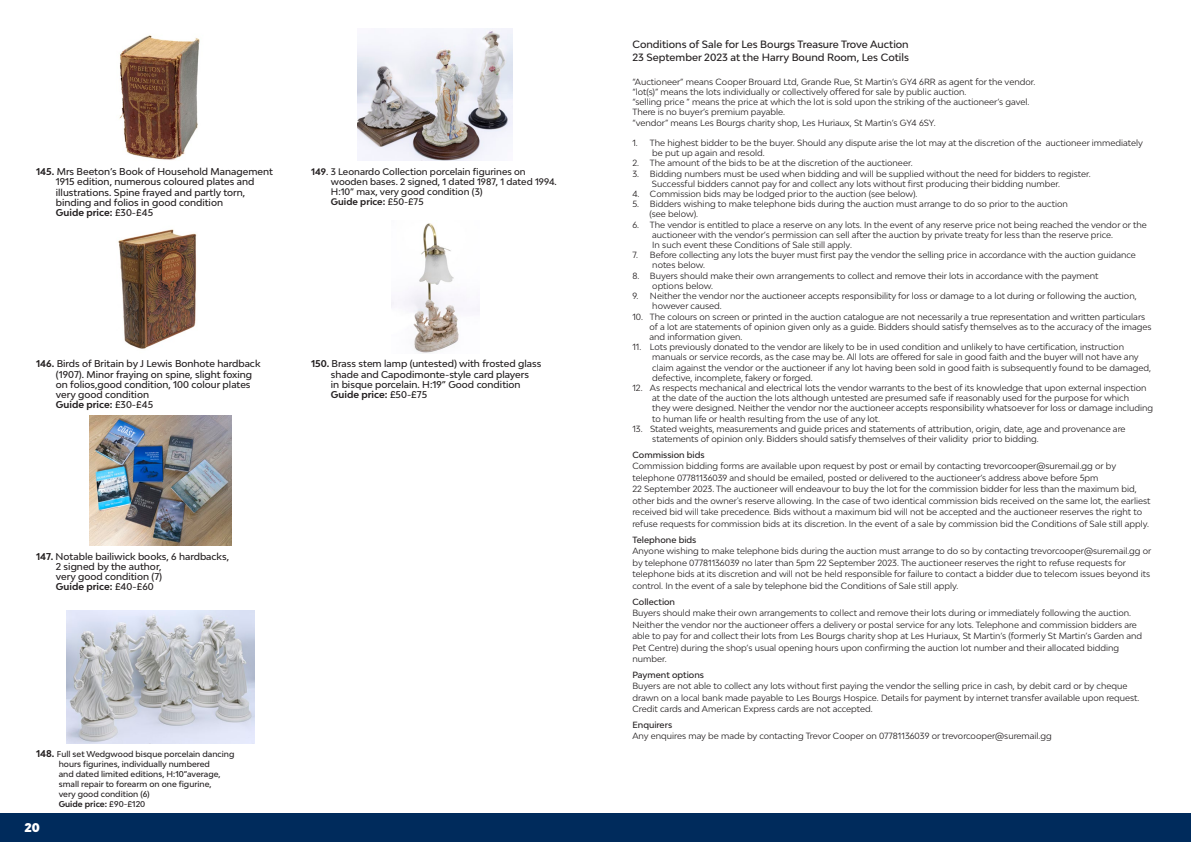
<style>
.page{position:relative;width:1191px;height:842px;background:#fff}
.page>*{position:absolute;margin:0;border:0;box-sizing:border-box;transform-origin:0 0}
.t1{font:900 12px "Bw Modelica";color:#fff}
.t2{font:500 10px/13.4px "Bw Modelica";color:#231f20}
.t3{font:500 9.4px/10.3px "Bw Modelica";color:#231f20}
.t4{font:500 9px/10px "Bw Modelica";color:#231f20}
.t5{font:8.5px/10.2px "Bw Modelica";color:#231f20}
.t6{font:500 8.5px "Bw Modelica";color:#231f20}
.t7{font:500 8px/10px "Bw Modelica";color:#231f20}
.s1{font-weight:700}
.s2{font-weight:700;font-size:9.4px}
</style>
<div class="page">
<div style="left:0;top:814px;width:1191px;height:28px;background:#002b5c"></div>
<img style="left:119px;top:35px;width:81px;height:125px">
<img style="left:357px;top:28px;width:156px;height:133px">
<img style="left:118px;top:229px;width:79px;height:120px">
<img style="left:391px;top:223px;width:88px;height:130px">
<img style="left:89px;top:416px;width:142px;height:130px">
<img style="left:66px;top:611px;width:188px;height:132px">
<p class="t3" style="left:56px;top:166px;width:219px;text-indent:-20px"><span class="s1">145.</span> Mrs Beeton’s Book of Household Management 1915 edition, numerous coloured plates and illustrations. Spine frayed and partly torn, binding and folios in good condition<br><span class="s1">Guide price:</span> £30-£45</p>
<p class="t4" style="left:331px;top:166px;width:227px;text-indent:-20px"><span class="s1">149</span>. 3 Leonardo Collection porcelain figurines on wooden bases. 2 signed, 1 dated 1987, 1 dated 1994.<br>H:10” max, very good condition (3)<br><span class="s1">Guide price:</span> £50-£75</p>
<p class="t3" style="left:56px;top:358px;width:206px;text-indent:-20px"><span class="s1">146.</span> Birds of Britain by J Lewis Bonhote hardback (1907). Minor fraying on spine, slight foxing on folios,good condition, 100 colour plates very good condition<br><span class="s1">Guide price:</span> £30-£45</p>
<p class="t3" style="left:331px;top:358px;width:212px;text-indent:-20px"><span class="s1">150.</span> Brass stem lamp (untested) with frosted glass shade and Capodimonte-style card players<br>in bisque porcelain. H:19” Good condition <span class="s1">Guide price:</span> £50-£75</p>
<p class="t3" style="left:56px;top:551px;width:175px;text-indent:-20px"><span class="s1">147.</span> Notable bailiwick books, 6 hardbacks,<br>2 signed by the author,<br>very good condition (7)<br><span class="s1">Guide price:</span> £40-£60</p>
<p class="t7" style="left:59px;top:749px;width:177px;text-indent:-23px"><span class="s2">148.</span> Full set Wedgwood bisque porcelain dancing hours figurines, individually numbered<br>and dated limited editions, H:10”average, small repair to forearm on one figurine,<br>very good condition (6)<br><span class="s1">Guide price:</span> £90-£120</p>
<h1 class="t1" style="left:24px;top:820px;width:17px">20</h1>
<p class="t2" style="left:632px;top:37px;width:278px">Conditions of Sale for Les Bourgs Treasure Trove Auction<br>23 September 2023 at the Harry Bound Room, Les Cotils</p>
<p class="t5" style="left:632px;top:76px;width:404px">“Auctioneer” means Cooper Brouard Ltd, Grande Rue, St Martin’s GY4 6RR as agent for the vendor. “lot(s)” means the lots individually or collectively offered for sale by public auction.<br>“selling price ” means the price at which the lot is sold upon the striking of the auctioneer’s gavel.<br>There is no buyer’s premium payable.<br>“vendor” means Les Bourgs charity shop, Les Huriaux, St Martin’s GY4 6SY.</p>
<p class="t5" style="left:652px;top:138px;width:492px;text-indent:-20px">1. The highest bidder to be the buyer. Should any dispute arise the lot may at the discretion of the auctioneer immediately be put up again and resold.</p>
<p class="t5" style="left:632px;top:158px;width:282px">2. The amount of the bids to be at the discretion of the auctioneer.</p>
<p class="t5" style="left:652px;top:168px;width:440px;text-indent:-20px">3. Bidding numbers must be used when bidding and will be supplied without the need for bidders to register.<br>Successful bidders cannot pay for and collect any lots without first producing their bidding number.</p>
<p class="t5" style="left:632px;top:189px;width:286px">4. Commission bids may be lodged prior to the auction (see below).</p>
<p class="t5" style="left:649px;top:199px;width:420px;text-indent:-17px">5. Bidders wishing to make telephone bids during the auction must arrange to do so prior to the auction (see below).</p>
<p class="t5" style="left:652px;top:219px;width:496px;text-indent:-20px">6. The vendor is entitled to place a reserve on any lots. In the event of any reserve price not being reached the vendor or the auctioneer with the vendor’s permission can sell after the auction by private treaty for less than the reserve price.<br>In such event these Conditions of Sale still apply.</p>
<p class="t5" style="left:652px;top:250px;width:485px;text-indent:-20px">7. Before collecting any lots the buyer must first pay the vendor the selling price in accordance with the auction guidance notes below.</p>
<p class="t5" style="left:652px;top:270px;width:448px;text-indent:-20px">8. Buyers should make their own arrangements to collect and remove their lots in accordance with the payment options below.</p>
<p class="t5" style="left:652px;top:291px;width:486px;text-indent:-20px">9. Neither the vendor nor the auctioneer accepts responsibility for loss or damage to a lot during or following the auction, however caused.</p>
<p class="t5" style="left:649px;top:311px;width:503px;text-indent:-17px">10. The colours on screen or printed in the auction catalogue are not necessarily a true representation and written particulars of a lot are statements of opinion given only as a guide. Bidders should satisfy themselves as to the accuracy of the images and information given.</p>
<p class="t5" style="left:652px;top:342px;width:500px;text-indent:-20px">11. Lots previously donated to the vendor are likely to be in used condition and unlikely to have certification, instruction manuals or service records, as the case may be. All lots are offered for sale in good faith and the buyer will not have any claim against the vendor or the auctioneer if any lot having been sold in good faith is subsequently found to be damaged, defective, incomplete, fakery or forged.</p>
<p class="t5" style="left:652px;top:382px;width:502px;text-indent:-20px">12. As respects mechanical and electrical lots the vendor warrants to the best of its knowledge that upon external inspection at the date of the auction the lots although untested are presumed safe if reasonably used for the purpose for which<br>they were designed. Neither the vendor nor the auctioneer accepts responsibility whatsoever for loss or damage including to human life or health resulting from the use of any lot.</p>
<p class="t5" style="left:652px;top:423px;width:475px;text-indent:-20px">13. Stated weights, measurements and guide prices and statements of attribution, origin, date, age and provenance are statements of opinion only. Bidders should satisfy themselves of their validity prior to bidding.</p>
<p class="t6" style="left:632px;top:449px;width:74px">Commission bids</p>
<p class="t5" style="left:632px;top:460px;width:519px;line-height:11.5px">Commission bidding forms are available upon request by post or email by contacting trevorcooper@suremail.gg or by telephone 07781136039 and should be emailed, posted or delivered to the auctioneer’s address above before 5pm<br>22 September 2023. The auctioneer will endeavour to buy the lot for the commission bidder for less than the maximum bid, other bids and the owner's reserve allowing. In the case of two identical commission bids received on the same lot, the earliest received bid will take precedence. Bids without a maximum bid will not be accepted and the auctioneer reserves the right to refuse requests for commission bids at its discretion. In the event of a sale by commission bid the Conditions of Sale still apply.</p>
<p class="t6" style="left:632px;top:534px;width:66px">Telephone bids</p>
<p class="t5" style="left:632px;top:545px;width:520px;line-height:11.5px">Anyone wishing to make telephone bids during the auction must arrange to do so by contacting trevorcooper@suremail.gg or by telephone 07781136039 no later than 5pm 22 September 2023. The auctioneer reserves the right to refuse requests for telephone bids at its discretion and will not be held responsible for failure to contact a bidder due to telecom issues beyond its control. In the event of a sale by telephone bid the Conditions of Sale still apply.</p>
<p class="t6" style="left:632px;top:596px;width:44px">Collection</p>
<p class="t5" style="left:632px;top:607px;width:511px;line-height:11.5px">Buyers should make their own arrangements to collect and remove their lots during or immediately following the auction.<br>Neither the vendor nor the auctioneer offers a delivery or postal service for any lots. Telephone and commission bidders are able to pay for and collect their lots from Les Bourgs charity shop at Les Huriaux, St Martin’s (formerly St Martin’s Garden and Pet Centre) during the shop’s usual opening hours upon confirming the auction lot number and their allocated bidding number.</p>
<p class="t6" style="left:632px;top:669px;width:73px">Payment options</p>
<p class="t5" style="left:632px;top:680px;width:508px;line-height:11.5px">Buyers are not able to collect any lots without first paying the vendor the selling price in cash, by debit card or by cheque drawn on a local bank made payable to Les Bourgs Hospice. Details for payment by internet transfer available upon request.<br>Credit cards and American Express cards are not accepted.</p>
<p class="t6" style="left:632px;top:720px;width:41px">Enquirers</p>
<p class="t5" style="left:632px;top:730px;width:421px">Any enquires may be made by contacting Trevor Cooper on 07781136039 or trevorcooper@suremail.gg</p>
</div>
